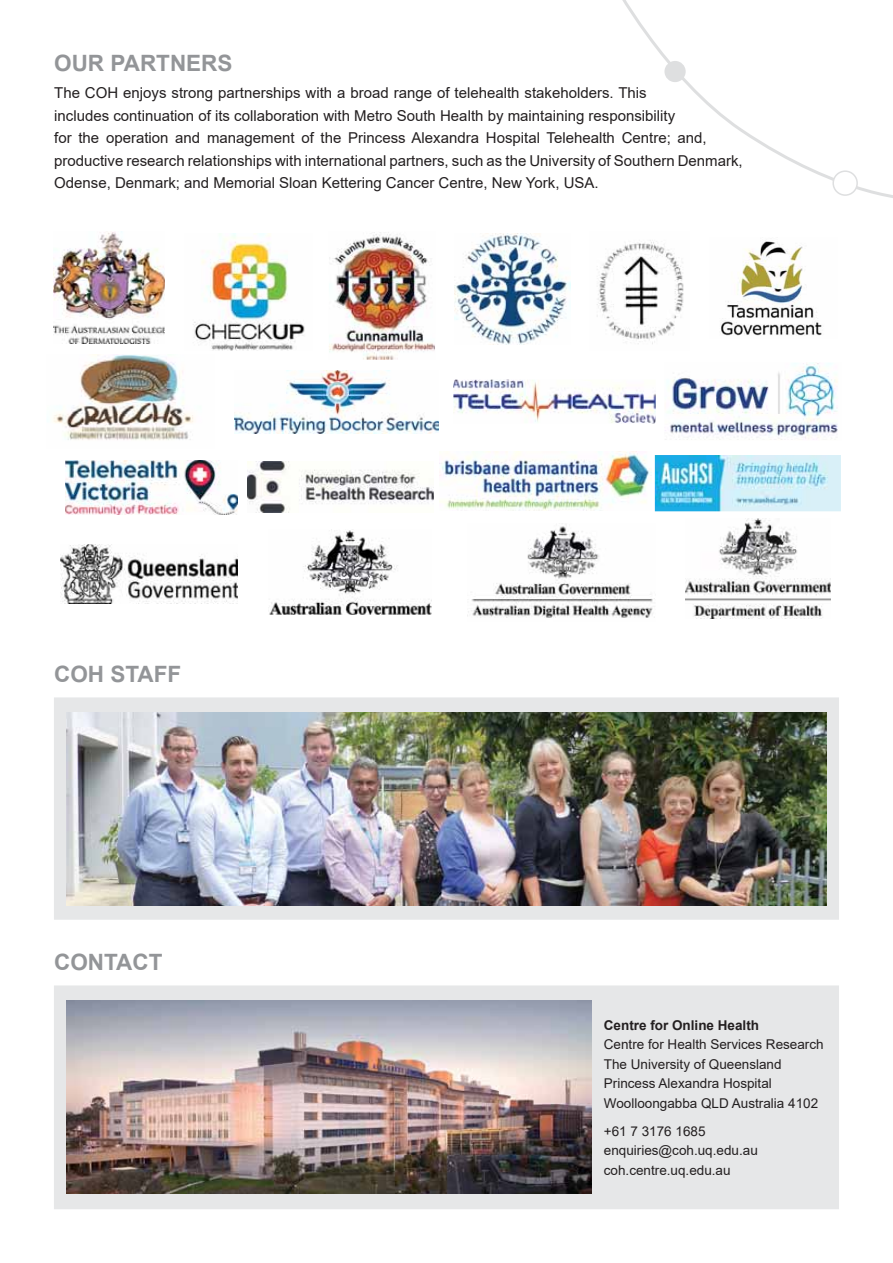
<style>
.page{position:relative;width:893px;height:1263px;background:#fff}
.page>*{position:absolute;margin:0;border:0;box-sizing:border-box;transform-origin:0 0}
.t1{font:700 22.5px "Arial";color:#939598}
.t2{font:15px/22.5px "Arial";color:#231f20}
.t3{font:13.5px/19.5px "Arial";color:#231f20}
.t4{font:700 13.5px "Arial";color:#231f20}
</style>
<div class="page">
<div style="left:55px;top:698px;width:783px;height:221px;background:#e6e7e8"></div>
<div style="left:54px;top:697px;width:785px;height:223px;border:2px solid #e6e7e8"></div>
<img style="left:54px;top:232px;width:110px;height:111px">
<img style="left:468px;top:524px;width:187px;height:94px">
<img style="left:453px;top:380px;width:203px;height:43px">
<img style="left:269px;top:530px;width:162px;height:85px">
<img style="left:655px;top:455px;width:186px;height:56px">
<img style="left:439px;top:451px;width:212px;height:60px">
<img style="left:329px;top:232px;width:106px;height:128px">
<img style="left:193px;top:234px;width:112px;height:117px">
<img style="left:53px;top:354px;width:141px;height:86px">
<img style="left:685px;top:519px;width:145px;height:99px">
<img style="left:665px;top:363px;width:173px;height:77px">
<img style="left:247px;top:462px;width:186px;height:50px">
<img style="left:60px;top:545px;width:177px;height:59px">
<img style="left:235px;top:370px;width:203px;height:63px">
<img style="left:65px;top:460px;width:172px;height:55px">
<img style="left:454px;top:234px;width:116px;height:110px">
<img style="left:597px;top:240px;width:87px;height:104px">
<img style="left:721px;top:241px;width:101px;height:95px">
<img style="left:67px;top:712px;width:759px;height:193px">
<div style="left:55px;top:986px;width:783px;height:223px;background:#e6e7e8"></div>
<div style="left:54px;top:985px;width:785px;height:224px;border:2px solid #e6e7e8"></div>
<img style="left:67px;top:1001px;width:524px;height:193px">
<svg style="left:622px;top:0;width:271px;height:198px"></svg>
<div style="left:665px;top:62px;width:20px;height:19px;background:#dedfe0;border-radius:50%"></div>
<div style="left:664px;top:61px;width:22px;height:21px;border:2px solid #dedfe0;border-radius:50%"></div>
<div style="left:833px;top:171px;width:24px;height:24px;background:#fff;border-radius:50%"></div>
<div style="left:832px;top:170px;width:26px;height:26px;border:2px solid #dedfe0;border-radius:50%"></div>
<h1 class="t1" style="left:54px;top:51px;width:180px">OUR PARTNERS</h1>
<p class="t2" style="left:54px;top:82px;width:690px">The COH enjoys strong partnerships with a broad range of telehealth stakeholders. This<br>includes continuation of its collaboration with Metro South Health by maintaining responsibility<br>for the operation and management of the Princess Alexandra Hospital Telehealth Centre; and, productive research relationships with international partners, such as the University of Southern Denmark, Odense, Denmark; and Memorial Sloan Kettering Cancer Centre, New York, USA.</p>
<h1 class="t1" style="left:54px;top:662px;width:129px">COH STAFF</h1>
<h1 class="t1" style="left:54px;top:950px;width:110px">CONTACT</h1>
<p class="t4" style="left:604px;top:1018px;width:157px">Centre for Online Health</p>
<p class="t3" style="left:604px;top:1035px;width:221px">Centre for Health Services Research<br>The University of Queensland<br>Princess Alexandra Hospital<br>Woolloongabba QLD Australia 4102</p>
<p class="t3" style="left:604px;top:1121px;width:156px">+61 7 3176 1685 enquiries@coh.uq.edu.au coh.centre.uq.edu.au</p>
</div>
